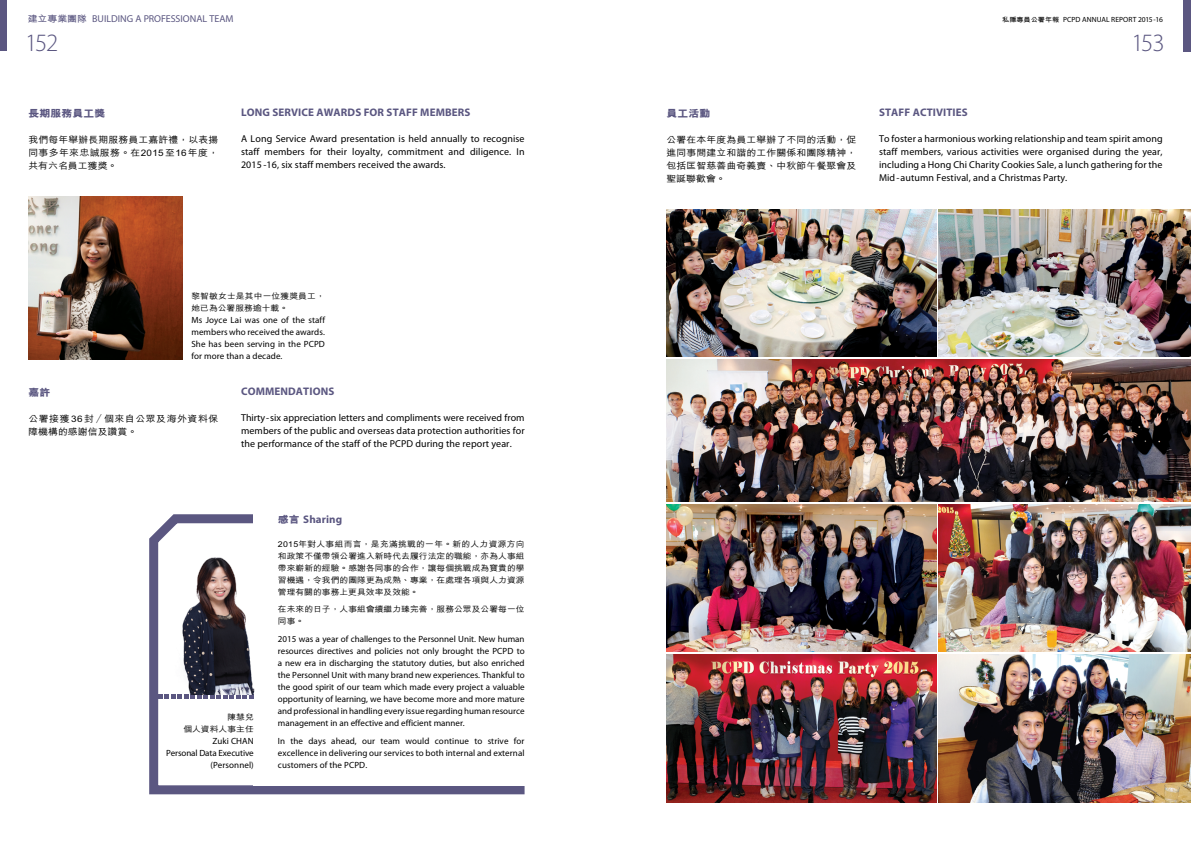
<style>
.page{position:relative;width:1191px;height:842px;background:#fff}
.page>*{position:absolute;margin:0;border:0;box-sizing:border-box;transform-origin:0 0}
.t1{font:300 25px "Myriad Pro";letter-spacing:-.07em;color:#5b5781}
.t2{font:700 11px "Myriad Pro";letter-spacing:.01em;color:#5b5781}
.t3{font:10px/13px "Myriad Pro";letter-spacing:.01em;color:#000;text-align:justify}
.t4{font:10px "Myriad Pro";color:#5b5781}
.t5{font:800 10px "M Hei HK";color:#5b5781;scale:1.1 1}
.t6{font:9px/12px "Myriad Pro";letter-spacing:.01em;color:#000;text-align:justify}
.t7{font:500 9px/13px "M Hei HK";letter-spacing:.01em;color:#000;text-align:justify;scale:1.1 1}
.t8{font:500 9px/13px "M Hei HK";letter-spacing:.055em;color:#000;scale:1.1 1}
.t9{font:9px "Myriad Pro";letter-spacing:-.01em;color:#000}
.t10{font:500 8px/12px "M Hei HK";color:#000;scale:1.1 1}
.t11{font:7.5px "Myriad Pro";letter-spacing:.005em;color:#000}
.s1{font-family:"M Hei HK";font-weight:700;font-size:9px}
.s2{font-family:"M Hei HK";font-weight:700;font-size:6.5px}
.s3{font-family:"M Hei HK";font-weight:800;font-size:10px}
</style>
<div class="page">
<div style="left:0;top:0;width:7px;height:51px;background:#5b5781"></div>
<div style="left:1183px;top:0;width:8px;height:51px;background:#5b5781"></div>
<img style="left:666px;top:655px;width:270px;height:147px">
<img style="left:939px;top:655px;width:252px;height:147px">
<img style="left:666px;top:360px;width:525px;height:142px">
<img style="left:666px;top:504px;width:270px;height:148px">
<img style="left:939px;top:504px;width:252px;height:148px">
<img style="left:28px;top:196px;width:155px;height:163px">
<img style="left:666px;top:209px;width:270px;height:148px">
<img style="left:939px;top:209px;width:252px;height:148px">
<svg style="left:149px;top:514px;width:376px;height:281px"></svg>
<div style="left:253px;top:507px;width:277px;height:278px;background:#fff"></div>
<svg style="left:158px;top:695px;width:95px;height:4px"></svg>
<img style="left:155px;top:554px;width:100px;height:141px">
<p class="t4" style="left:28px;top:14px;width:207px"><span class="s1">建立專業團隊</span> BUILDING A PROFESSIONAL TEAM</p>
<p class="t11" style="left:1002px;top:16px;width:162px"><span class="s2">私隱專員公署年報</span> PCPD ANNUAL REPORT 2015-16</p>
<p class="t1" style="left:25px;top:29px;width:35px">152</p>
<p class="t1" style="left:1131px;top:29px;width:35px">153</p>
<p class="t5" style="left:28px;top:106px;width:71px">長期服務員工獎</p>
<p class="t7" style="left:28px;top:132px;width:174px">我們每年舉辦長期服務員工嘉許禮，以表揚同事多年來忠誠服務。在2015至16年度，共有六名員工獲獎。</p>
<p class="t2" style="left:241px;top:106px;width:231px">LONG SERVICE AWARDS FOR STAFF MEMBERS</p>
<p class="t3" style="left:241px;top:132px;width:285px">A Long Service Award presentation is held annually to recognise staff members for their loyalty, commitment and diligence. In 2015 -16, six staff members received the awards.</p>
<p class="t10" style="left:191px;top:290px;width:123px">黎智敏女士是其中一位獲獎員工，她已為公署服務逾十載。</p>
<p class="t6" style="left:191px;top:314px;width:135px">Ms Joyce Lai was one of the staff members who received the awards.<br>She has been serving in the PCPD for more than a decade.</p>
<p class="t5" style="left:28px;top:385px;width:21px">嘉許</p>
<p class="t8" style="left:28px;top:411px;width:174px">公署接獲36封／個來自公眾及海外資料保障機構的感謝信及讚賞。</p>
<p class="t2" style="left:241px;top:385px;width:95px">COMMENDATIONS</p>
<p class="t3" style="left:241px;top:411px;width:285px">Thirty-six appreciation letters and compliments were received from members of the public and overseas data protection authorities for the performance of the staff of the PCPD during the report year.</p>
<p class="t10" style="left:227px;top:710px;width:26px">陳慧兒</p>
<p class="t10" style="left:183px;top:722px;width:66px">個人資料人事主任</p>
<p class="t6" style="left:212px;top:735px;width:43px">Zuki CHAN</p>
<p class="t9" style="left:166px;top:748px;width:89px">Personal Data Executive</p>
<p class="t6" style="left:210px;top:759px;width:45px">(Personnel)</p>
<p class="t2" style="left:278px;top:513px;width:66px"><span class="s3">感言</span> Sharing</p>
<p class="t10" style="left:278px;top:537px;width:226px;text-align:justify">2015年對人事組而言，是充滿挑戰的一年。新的人力資源方向和政策不僅帶領公署進入新時代去履行法定的職能，亦為人事組帶來嶄新的經驗。感謝各同事的合作，讓每個挑戰成為寶貴的學習機遇，令我們的團隊更為成熟、專業，在處理各項與人力資源管理有關的事務上更具效率及效能。</p>
<p class="t10" style="left:278px;top:603px;width:226px">在未來的日子，人事組會續繼力臻完善，服務公眾及公署每一位同事。</p>
<p class="t6" style="left:278px;top:633px;width:248px">2015 was a year of challenges to the Personnel Unit. New human resources directives and policies not only brought the PCPD to a new era in discharging the statutory duties, but also enriched the Personnel Unit with many brand new experiences. Thankful to the good spirit of our team which made every project a valuable opportunity of learning, we have become more and more mature and professional in handling every issue regarding human resource management in an effective and efficient manner.</p>
<p class="t6" style="left:278px;top:735px;width:248px">In the days ahead, our team would continue to strive for excellence in delivering our services to both internal and external customers of the PCPD.</p>
<p class="t5" style="left:666px;top:106px;width:41px">員工活動</p>
<p class="t7" style="left:666px;top:132px;width:174px">公署在本年度為員工舉辦了不同的活動，促進同事間建立和諧的工作關係和團隊精神，包括匡智慈善曲奇義賣、中秋節午餐聚會及聖誕聯歡會。</p>
<p class="t2" style="left:879px;top:106px;width:90px">STAFF ACTIVITIES</p>
<p class="t3" style="left:879px;top:132px;width:285px">To foster a harmonious working relationship and team spirit among staff members, various activities were organised during the year, including a Hong Chi Charity Cookies Sale, a lunch gathering for the Mid-autumn Festival, and a Christmas Party.</p>
</div>
